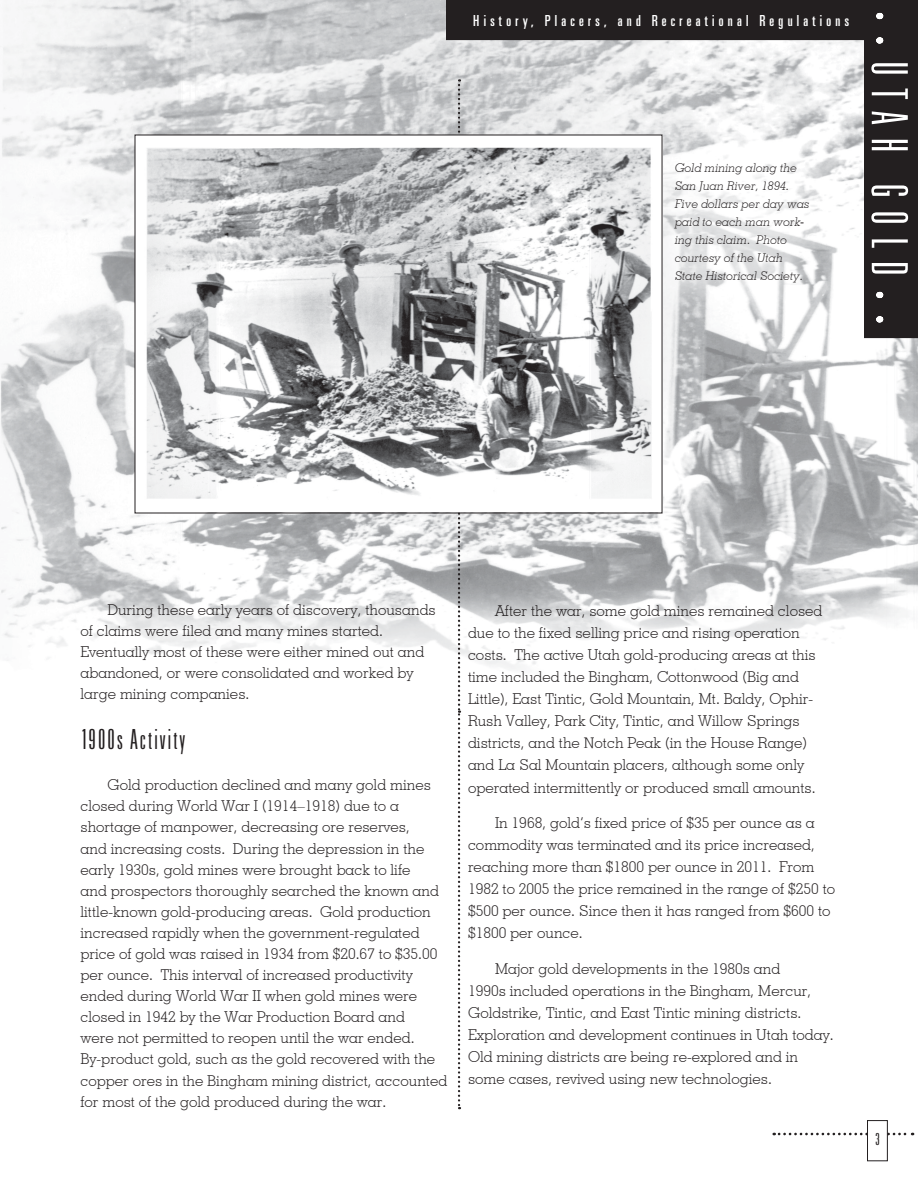
<style>
.page{position:relative;width:918px;height:1188px;background:#fff}
.page>*{position:absolute;margin:0;border:0;box-sizing:border-box;transform-origin:0 0}
.t1{font:54px "Univers Light Ultra Cond DTC";letter-spacing:.22em;color:#fff}
._2nd_level_header{font:30px "Univers Light Ultra Cond DTC";letter-spacing:.05em;color:#231f20}
.t2{font:18px "Univers Light Ultra Cond DTC";color:#231f20}
.t3{font:16.5px "Univers Ultra Cond DTC";letter-spacing:.22em;color:#fff}
.body{font:300 15px/21.1px "Geometric Slab 703 BT";color:#231f20}
.t4{font:italic 300 12px/18px "Geometric Slab 703 BT";color:#231f20}
</style>
<div class="page">
<svg style="left:774px;top:1133px;width:139px;height:2px"></svg>
<div style="left:868px;top:1121px;width:19px;height:40px;background:#fff"></div>
<div style="left:867px;top:1120px;width:21px;height:41px;border:1px solid #231f20"></div>
<img style="left:0;top:0;width:918px;height:712px">
<div style="left:447px;top:0;width:471px;height:40px;background:#231f20"></div>
<div style="left:865px;top:0;width:53px;height:338px;background:#231f20"></div>
<svg style="left:876px;top:13px;width:6px;height:7px"></svg>
<svg style="left:876px;top:37px;width:6px;height:7px"></svg>
<svg style="left:876px;top:292px;width:6px;height:7px"></svg>
<svg style="left:876px;top:316px;width:6px;height:7px"></svg>
<svg style="left:458px;top:79px;width:2px;height:1030px"></svg>
<img style="left:137px;top:137px;width:523px;height:374px">
<p class="t3" style="left:473px;top:12px;width:378px">History, Placers, and Recreational Regulations</p>
<p class="t4" style="left:675px;top:159px;width:136px">Gold mining along the<br>San Juan River, 1894.<br>Five dollars per day was paid to each man work&shy;ing this claim. Photo courtesy of the Utah<br>State Historical Society.</p>
<p class="t1" style="left:918px;top:61px;width:217px;rotate:90deg">UTAH GOLD</p>
<p class="body" style="left:80px;top:599px;width:357px;text-indent:27px">During these early years of discovery, thousands of claims were filed and many mines started.</p>
<p class="body" style="left:80px;top:641px;width:345px">Eventually most of these were either mined out and abandoned, or were consolidated and worked by large mining companies.</p>
<p class="_2nd_level_header" style="left:80px;top:723px;width:107px">1900s Activity</p>
<p class="body" style="left:80px;top:774px;width:368px;text-indent:27px">Gold production declined and many gold mines closed during World War I (1914–1918) due to a shortage of manpower, decreasing ore reserves,<br>and increasing costs. During the depression in the early 1930s, gold mines were brought back to life<br>and prospectors thoroughly searched the known and little-known gold-producing areas. Gold production increased rapidly when the government-regulated price of gold was raised in 1934 from $20.67 to $35.00 per ounce. This interval of increased productivity ended during World War II when gold mines were closed in 1942 by the War Production Board and<br>were not permitted to reopen until the war ended.<br>By-product gold, such as the gold recovered with the copper ores in the Bingham mining district, accounted for most of the gold produced during the war.</p>
<p class="body" style="left:468px;top:600px;width:356px;line-height:22px;text-indent:27px">After the war, some gold mines remained closed due to the fixed selling price and rising operation costs. The active Utah gold-producing areas at this time included the Bingham, Cottonwood (Big and Little), East Tintic, Gold Mountain, Mt. Baldy, Ophir-Rush Valley, Park City, Tintic, and Willow Springs districts, and the Notch Peak (in the House Range) and La Sal Mountain placers, although some only operated intermittently or produced small amounts.</p>
<p class="body" style="left:468px;top:812px;width:369px;line-height:22px;text-indent:27px">In 1968, gold’s fixed price of $35 per ounce as a commodity was terminated and its price increased, reaching more than $1800 per ounce in 2011. From 1982 to 2005 the price remained in the range of $250 to $500 per ounce. Since then it has ranged from $600 to $1800 per ounce.</p>
<p class="body" style="left:468px;top:958px;width:367px;line-height:22px;text-indent:27px">Major gold developments in the 1980s and<br>1990s included operations in the Bingham, Mercur, Goldstrike, Tintic, and East Tintic mining districts.<br>Exploration and development continues in Utah today.<br>Old mining districts are being re-explored and in some cases, revived using new technologies.</p>
<p class="t2" style="left:875px;top:1129px;width:6px">3</p>
</div>
